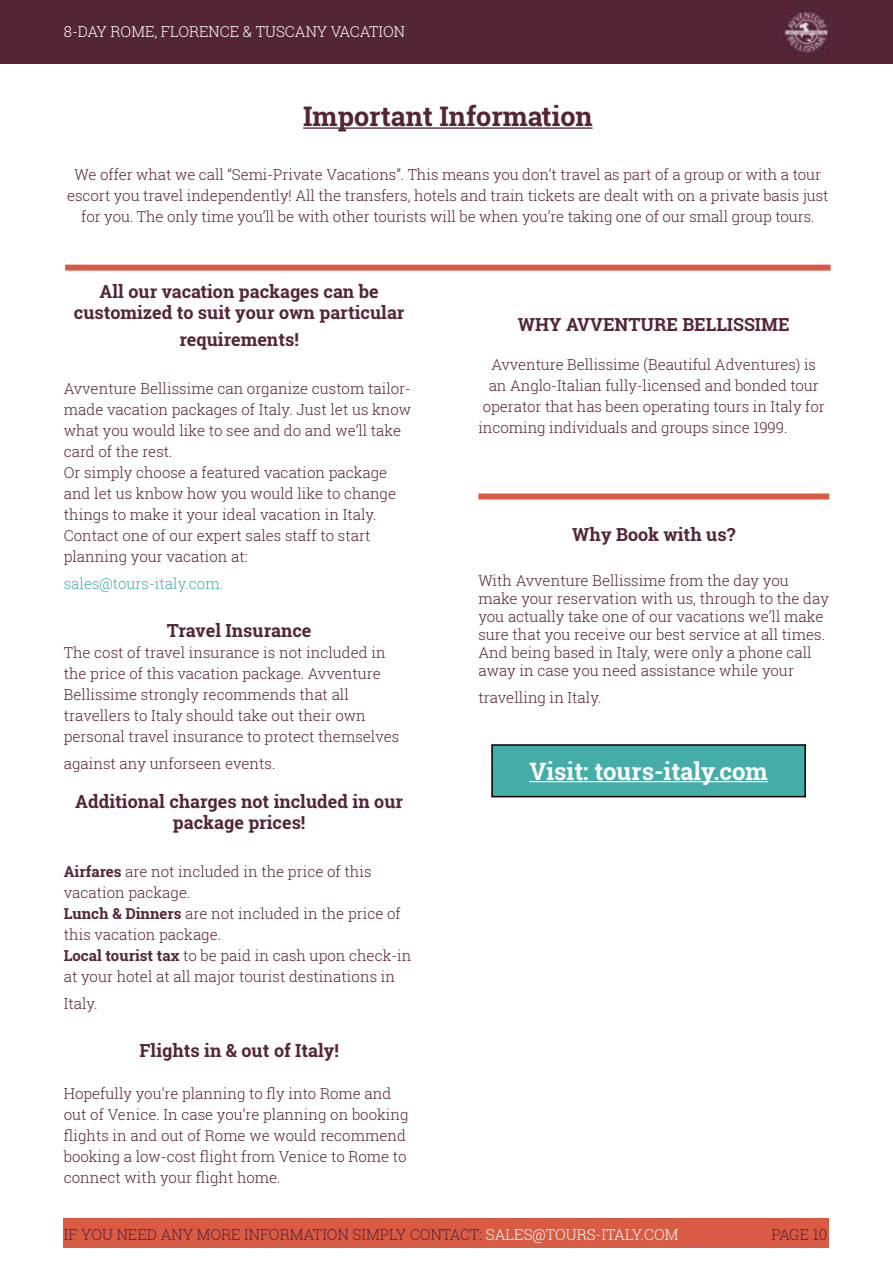
<style>
.page{position:relative;width:893px;height:1263px;background:#fff}
.page>*{position:absolute;margin:0;border:0;box-sizing:border-box;transform-origin:0 0}
.t1{font:700 27px "Roboto Slab";color:#542437}
.t2{font:700 24px "Roboto Slab";color:#fff}
.t3{font:700 18px/21px "Roboto Slab";color:#542437;text-align:center}
.t4{font:300 15px/21px "Roboto Slab";color:#542437}
.t5{font:300 15px "Roboto Slab";color:#fff}
.t6{font:300 15px "Roboto Slab";color:#45ada8}
.s1{font-weight:700}
.s2{color:#fff}
</style>
<div class="page">
<div style="left:0;top:0;width:893px;height:64px;background:#542437"></div>
<img style="left:784px;top:10px;width:45px;height:44px">
<hr style="left:303px;top:127px;width:290px;height:2px;background:#542437">
<div style="left:65px;top:265px;width:766px;height:6px;background:#d95b43"></div>
<div style="left:478px;top:493px;width:351px;height:6px;background:#d95b43"></div>
<div style="left:64px;top:1218px;width:765px;height:30px;background:#d95b43"></div>
<div style="left:492px;top:745px;width:313px;height:52px;background:#45ada8"></div>
<hr style="left:529px;top:781px;width:239px;height:1px;background:#fff">
<div style="left:491px;top:744px;width:315px;height:53px;border:2px solid #000"></div>
<p class="t5" style="left:64px;top:21px;width:343px">8-DAY ROME, FLORENCE &amp; TUSCANY VACATION</p>
<h1 class="t1" style="left:303px;top:98px;width:291px">Important Information</h1>
<p class="t4" style="left:67px;top:164px;width:763px;text-align:center">We offer what we call “Semi-Private Vacations”. This means you don’t travel as part of a group or with a tour escort you travel independently! All the transfers, hotels and train tickets are dealt with on a private basis just for you. The only time you’ll be with other tourists will be when you’re taking one of our small group tours.</p>
<p class="t3" style="left:74px;top:281px;width:332px">All our vacation packages can be customized to suit your own particular</p>
<p class="t3" style="left:180px;top:329px;width:121px">requirements!</p>
<p class="t4" style="left:64px;top:378px;width:349px">Avventure Bellissime can organize custom tailor&shy;made vacation packages of Italy. Just let us know what you would like to see and do and we’ll take card of the rest.<br>Or simply choose a featured vacation package and let us knbow how you would like to change things to make it your ideal vacation in Italy.<br>Contact one of our expert sales staff to start planning your vacation at:</p>
<p class="t6" style="left:64px;top:573px;width:161px">sales@tours-italy.com.</p>
<p class="t3" style="left:167px;top:620px;width:146px">Travel Insurance</p>
<p class="t4" style="left:64px;top:642px;width:337px">The cost of travel insurance is not included in the price of this vacation package. Avventure Bellissime strongly recommends that all travellers to Italy should take out their own personal travel insurance to protect themselves</p>
<p class="t4" style="left:64px;top:753px;width:213px">against any unforseen events.</p>
<p class="t3" style="left:75px;top:791px;width:329px">Additional charges not included in our package prices!</p>
<p class="t4" style="left:64px;top:861px;width:349px"><span class="s1">Airfares</span> are not included in the price of this vacation package.<br><span class="s1">Lunch &amp; Dinners</span> are not included in the price of this vacation package.<br><span class="s1">Local tourist tax</span> to be paid in cash upon check-in at your hotel at all major tourist destinations in</p>
<p class="t4" style="left:64px;top:993px;width:35px">Italy.</p>
<p class="t3" style="left:139px;top:1040px;width:201px">Flights in &amp; out of Italy!</p>
<p class="t4" style="left:64px;top:1083px;width:346px">Hopefully you’re planning to fly into Rome and out of Venice. In case you’re planning on booking flights in and out of Rome we would recommend booking a low-cost flight from Venice to Rome to connect with your flight home.</p>
<p class="t3" style="left:518px;top:314px;width:273px">WHY AVVENTURE BELLISSIME</p>
<p class="t4" style="left:491px;top:354px;width:326px">Avventure Bellissime (Beautiful Adventures) is</p>
<p class="t4" style="left:489px;top:375px;width:332px">an Anglo-Italian fully-licensed and bonded tour</p>
<p class="t4" style="left:483px;top:396px;width:343px">operator that has been operating tours in Italy for</p>
<p class="t4" style="left:478px;top:417px;width:311px">incoming individuals and groups since 1999.</p>
<p class="t3" style="left:572px;top:524px;width:165px">Why Book with us?</p>
<p class="t4" style="left:478px;top:571px;width:352px;line-height:18px">With Avventure Bellissime from the day you make your reservation with us, through to the day you actually take one of our vacations we’ll make sure that you receive our best service at all times.<br>And being based in Italy, were only a phone call away in case you need assistance while your</p>
<p class="t4" style="left:478px;top:687px;width:125px">travelling in Italy.</p>
<h2 class="t2" style="left:529px;top:755px;width:240px">Visit: tours-italy.com</h2>
<p class="t4" style="left:64px;top:1224px;width:616px">IF YOU NEED ANY MORE INFORMATION SIMPLY CONTACT: <span class="s2">SALES@TOURS-ITALY.COM</span></p>
<p class="t4" style="left:771px;top:1224px;width:57px">PAGE 10</p>
</div>
